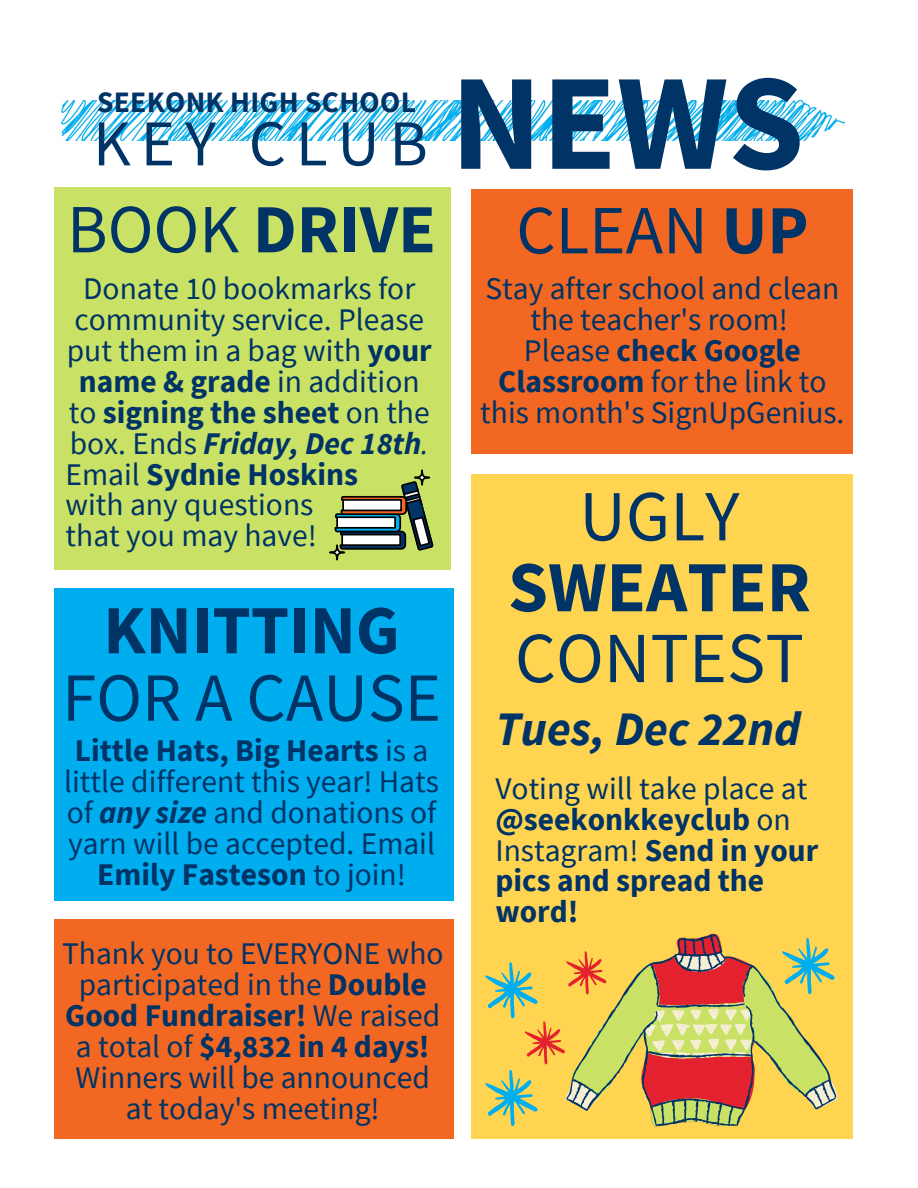
<style>
.page{position:relative;width:918px;height:1188px;background:#fff}
.page>*{position:absolute;margin:0;border:0;box-sizing:border-box;transform-origin:0 0}
.t1{font:700 136.95px "Source Sans Pro";color:#036}
.t2{font:72px/70.8px "Source Sans Pro";color:#036;text-align:center}
.t3{font:69px/67.5px "Source Sans Pro";color:#036;text-align:center}
.t4{font:700 69px/60.8px "Source Sans Pro";color:#036;text-align:center}
.t5{font:65.4px "Source Sans Pro";letter-spacing:.15em;color:#036}
.t6{font:italic 700 48px "Source Sans Pro";color:#036}
.t7{font:31.5px/30.9px "Source Sans Pro";color:#036;text-align:center}
.t8{font:700 31.5px/30.9px "Source Sans Pro";color:#036}
.t9{font:italic 700 31.5px "Source Sans Pro";color:#036}
.t10{font:700 29.55px "Source Sans Pro";letter-spacing:.01em;color:#036}
.s1{font-weight:400}
.s2{font-weight:700}
.s3{font-weight:400;font-style:normal}
.s4{font-weight:700;font-style:italic}
</style>
<div class="page">
<img style="left:62px;top:100px;width:783px;height:41px">
<div style="left:54px;top:188px;width:397px;height:382px;background:#c9e265"></div>
<div style="left:472px;top:189px;width:381px;height:264px;background:#f26722"></div>
<div style="left:472px;top:475px;width:381px;height:664px;background:#fed450"></div>
<svg style="left:485px;top:933px;width:353px;height:194px"></svg>
<div style="left:54px;top:589px;width:399px;height:312px;background:#00aeef"></div>
<div style="left:54px;top:919px;width:400px;height:220px;background:#f26722"></div>
<svg style="left:334px;top:481px;width:100px;height:70px"></svg>
<svg style="left:415px;top:470px;width:14px;height:15px"></svg>
<div style="left:414px;top:469px;width:16px;height:17px;border:2px solid #000;border-radius:50%"></div>
<svg style="left:330px;top:545px;width:14px;height:15px"></svg>
<div style="left:329px;top:544px;width:16px;height:17px;border:2px solid #000;border-radius:50%"></div>
<p class="t10" style="left:97px;top:83px;width:320px">SEEKONK HIGH SCHOOL</p>
<p class="t5" style="left:93px;top:101px;width:336px">KEY CLUB</p>
<p class="t1" style="left:451px;top:34px;width:355px">NEWS</p>
<p class="t4" style="left:67px;top:197px;width:370px"><span class="s1">BOOK</span> DRIVE</p>
<p class="t3" style="left:516px;top:195px;width:294px">CLEAN <span class="s2">UP</span></p>
<p class="t7" style="left:83px;top:273px;width:334px">Donate 10 bookmarks for</p>
<p class="t7" style="left:74px;top:303px;width:351px">community service. Please</p>
<p class="t7" style="left:67px;top:334px;width:367px">put them in a bag with <span class="s2">your</span></p>
<p class="t8" style="left:79px;top:365px;width:342px">name &amp; grade <span class="s1">in addition</span></p>
<p class="t8" style="left:69px;top:396px;width:362px"><span class="s1">to</span> signing the sheet <span class="s1">on the</span></p>
<p class="t9" style="left:70px;top:423px;width:361px"><span class="s3">box. Ends</span> Friday, Dec 18th<span class="s1">.</span></p>
<p class="t8" style="left:66px;top:458px;width:294px"><span class="s1">Email</span> Sydnie Hoskins</p>
<p class="t7" style="left:66px;top:489px;width:249px">with any questions</p>
<p class="t7" style="left:66px;top:520px;width:253px">that you may have!</p>
<p class="t4" style="left:108px;top:598px;width:291px"><span class="s1">PAST<br></span>VOLOPPS</p>
<p class="t3" style="left:62px;top:595px;width:380px"><span class="s2">KNITTING<br></span>FOR A CAUSE</p>
<p class="t7" style="left:64px;top:735px;width:376px"><span class="s2">Little Hats, Big Hearts</span> is a little different this year! Hats of <span class="s4">any size</span> and donations of yarn will be accepted. Email<br><span class="s2">Emily Fasteson</span> to join!</p>
<p class="t7" style="left:62px;top:938px;width:383px">Thank you to EVERYONE who participated in the <span class="s2">Double<br>Good Fundraiser!</span> We raised a total of <span class="s2">$4,832 in 4 days!<br></span>Winners will be announced at today's meeting!</p>
<p class="t7" style="left:485px;top:273px;width:356px">Stay after school and clean the teacher's room!</p>
<p class="t7" style="left:480px;top:334px;width:366px">Please <span class="s2">check Google<br>Classroom</span> for the link to this month's SignUpGenius.</p>
<p class="t2" style="left:508px;top:479px;width:304px">UGLY<br><span class="s2">SWEATER<br></span>CONTEST</p>
<p class="t6" style="left:495px;top:698px;width:306px">Tues, Dec 22nd</p>
<p class="t8" style="left:495px;top:772px;width:324px"><span class="s1">Voting will take place at </span>@seekonkkeyclub <span class="s1">on<br>Instagram!</span> Send in your pics and spread the word!</p>
</div>
